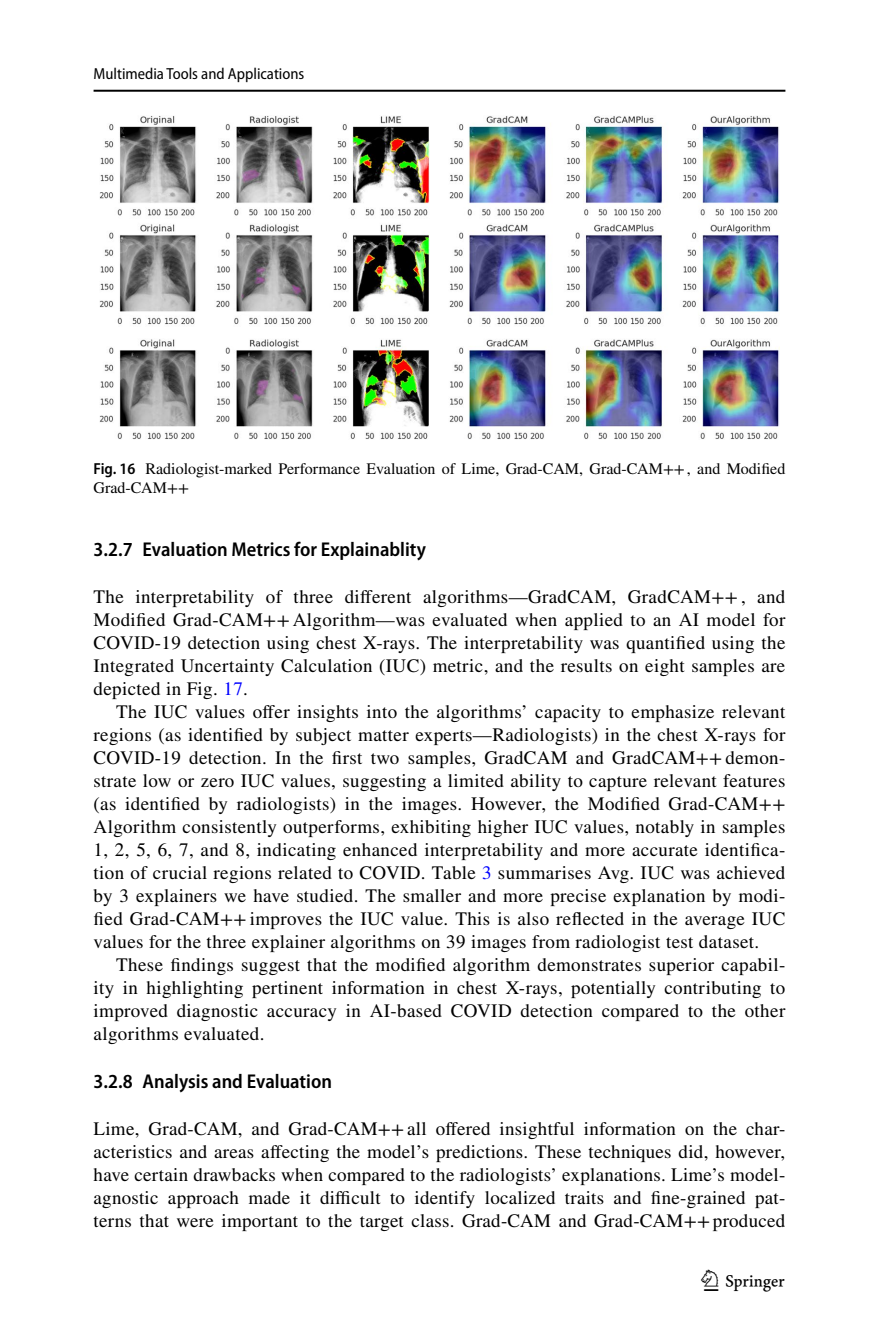
<style>
.page{position:relative;width:879px;height:1333px;background:#fff}
.page>*{position:absolute;margin:0;border:0;box-sizing:border-box;transform-origin:0 0}
.t1{font:30px "Springnew Regular 5";color:#000}
.t2{font:600 semi-condensed 20px "Myriad Pro";color:#000}
.t3{font:19px/23px "STIX";letter-spacing:.02em;color:#000;text-align:justify}
.t4{font:16px/18.4px "STIX";color:#000}
.t5{font:semi-condensed 16px "Myriad Pro";color:#000}
.s1{font-family:"Myriad Pro";font-weight:600;font-stretch:semi-condensed}
.s2{color:#00f}
</style>
<div class="page">
<hr style="left:94px;top:90px;width:691px;height:2px;background:#000">
<img style="left:99px;top:116px;width:681px;height:323px">
<p class="t5" style="left:94px;top:65px;width:212px">Multimedia Tools and Applications</p>
<p class="t4" style="left:94px;top:461px;width:693px"><span class="s1">Fig. 16</span> Radiologist-marked Performance Evaluation of Lime, Grad-CAM, Grad-CAM++, and Modified<br>Grad-CAM++</p>
<p class="t2" style="left:94px;top:538px;width:334px">3.2.7 Evaluation Metrics for Explainablity</p>
<p class="t3" style="left:94px;top:586px;width:693px">The interpretability of three different algorithms—GradCAM, GradCAM++, and Modified Grad-CAM++ Algorithm—was evaluated when applied to an AI model for COVID-19 detection using chest X-rays. The interpretability was quantified using the Integrated Uncertainty Calculation (IUC) metric, and the results on eight samples are depicted in Fig. <span class="s2">17</span>.</p>
<p class="t3" style="left:94px;top:701px;width:693px;text-indent:23px">The IUC values offer insights into the algorithms’ capacity to emphasize relevant regions (as identified by subject matter experts—Radiologists) in the chest X-rays for COVID-19 detection. In the first two samples, GradCAM and GradCAM++demon&shy;strate low or zero IUC values, suggesting a limited ability to capture relevant features (as identified by radiologists) in the images. However, the Modified Grad-CAM++ Algorithm consistently outperforms, exhibiting higher IUC values, notably in samples 1, 2, 5, 6, 7, and 8, indicating enhanced interpretability and more accurate identifica&shy;tion of crucial regions related to COVID. Table <span class="s2">3</span> summarises Avg. IUC was achieved by 3 explainers we have studied. The smaller and more precise explanation by modi&shy;fied Grad-CAM++improves the IUC value. This is also reflected in the average IUC values for the three explainer algorithms on 39 images from radiologist test dataset.</p>
<p class="t3" style="left:94px;top:954px;width:693px;text-indent:23px">These findings suggest that the modified algorithm demonstrates superior capabil&shy;ity in highlighting pertinent information in chest X-rays, potentially contributing to improved diagnostic accuracy in AI-based COVID detection compared to the other algorithms evaluated.</p>
<p class="t2" style="left:94px;top:1070px;width:240px">3.2.8 Analysis and Evaluation</p>
<p class="t3" style="left:94px;top:1118px;width:693px">Lime, Grad-CAM, and Grad-CAM++all offered insightful information on the char&shy;acteristics and areas affecting the model’s predictions. These techniques did, however, have certain drawbacks when compared to the radiologists’ explanations. Lime’s model&shy;agnostic approach made it difficult to identify localized traits and fine-grained pat&shy;terns that were important to the target class. Grad-CAM and Grad-CAM++produced</p>
<h1 class="t1" style="left:704px;top:1269px;width:83px">1 3</h1>
</div>
